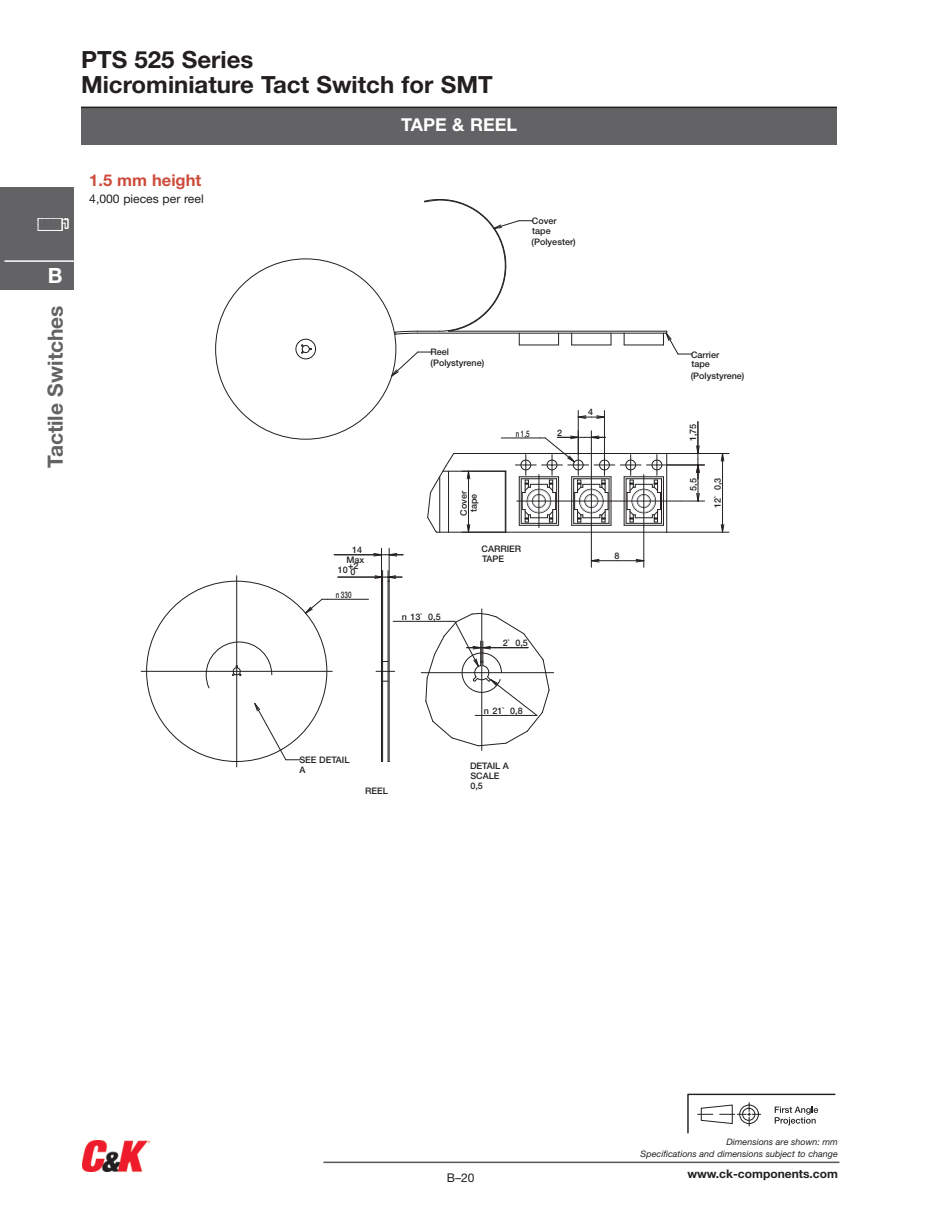
<style>
.page{position:relative;width:945px;height:1229px;background:#fff}
.page>*{position:absolute;margin:0;border:0;box-sizing:border-box;transform-origin:0 0}
.t1{font:700 23.7px/25.2px "Helvetica Neue";color:#231f20}
.t2{font:700 21px "Helvetica Neue";color:#636366}
.t3{font:700 21px "Helvetica Neue";color:#fff}
.t4{font:700 17.85px "Helvetica Neue";color:#fff}
.t5{font:700 16.35px "Helvetica Neue";color:#cd4b3b}
.t6{font:12px "Helvetica Neue";color:#231f20}
.t7{font:700 11.85px "Helvetica Neue";color:#231f20}
.t8{font:500 9px/9.9px "Helvetica Neue";color:#231f20}
.t9{font:500 9px "Helvetica Neue";color:#231f20;scale:.7 1}
.t10{font:italic 8.85px/11.9px "Helvetica Neue";color:#231f20;text-align:right}
</style>
<div class="page">
<hr style="left:323px;top:1161px;width:516px;height:2px;background:#57585a">
<img style="left:83px;top:1140px;width:66px;height:31px">
<div style="left:0;top:188px;width:74px;height:101px;background:#636366"></div>
<svg style="left:37px;top:218px;width:32px;height:13px"></svg>
<hr style="left:4px;top:260px;width:70px;height:2px;background:#fff">
<div style="left:81px;top:107px;width:756px;height:38px;background:#636366"></div>
<svg style="left:687px;top:1093px;width:149px;height:40px"></svg>
<hr style="left:81px;top:107px;width:756px;height:1px;background:#231f20">
<hr style="left:338px;top:576px;width:47px;height:1px;background:#231f20">
<hr style="left:667px;top:453px;width:62px;height:1px;background:#231f20">
<hr style="left:667px;top:532px;width:62px;height:1px;background:#231f20">
<hr style="left:722px;top:453px;width:1px;height:40px;background:#231f20">
<hr style="left:722px;top:493px;width:1px;height:39px;background:#231f20">
<svg style="left:720px;top:454px;width:5px;height:8px"></svg>
<svg style="left:720px;top:524px;width:5px;height:9px"></svg>
<hr style="left:698px;top:421px;width:1px;height:38px;background:#231f20">
<hr style="left:578px;top:410px;width:1px;height:44px;background:#231f20">
<hr style="left:604px;top:410px;width:1px;height:44px;background:#231f20">
<svg style="left:577px;top:415px;width:27px;height:4px"></svg>
<hr style="left:501px;top:437px;width:39px;height:1px;background:#231f20">
<hr style="left:468px;top:471px;width:1px;height:30px;background:#231f20">
<hr style="left:468px;top:501px;width:1px;height:31px;background:#231f20">
<svg style="left:466px;top:470px;width:5px;height:10px"></svg>
<svg style="left:466px;top:524px;width:5px;height:8px"></svg>
<hr style="left:591px;top:537px;width:1px;height:30px;background:#231f20">
<hr style="left:643px;top:527px;width:1px;height:40px;background:#231f20">
<svg style="left:590px;top:558px;width:55px;height:5px"></svg>
<hr style="left:381px;top:548px;width:1px;height:33px;background:#231f20">
<hr style="left:389px;top:548px;width:1px;height:33px;background:#231f20">
<hr style="left:334px;top:554px;width:51px;height:1px;background:#231f20">
<svg style="left:373px;top:552px;width:30px;height:5px"></svg>
<hr style="left:327px;top:599px;width:42px;height:1px;background:#231f20">
<hr style="left:393px;top:621px;width:56px;height:1px;background:#231f20">
<svg style="left:391px;top:351px;width:41px;height:26px"></svg>
<hr style="left:381px;top:581px;width:1px;height:180px;background:#231f20">
<hr style="left:382px;top:581px;width:1px;height:180px;background:#231f20">
<hr style="left:388px;top:581px;width:1px;height:180px;background:#231f20">
<hr style="left:389px;top:581px;width:1px;height:180px;background:#231f20">
<svg style="left:374px;top:570px;width:28px;height:12px"></svg>
<hr style="left:506px;top:471px;width:1px;height:61px;background:#231f20">
<hr style="left:437px;top:532px;width:230px;height:1px;background:#231f20">
<hr style="left:443px;top:471px;width:63px;height:1px;background:#231f20">
<hr style="left:454px;top:453px;width:213px;height:1px;background:#231f20">
<hr style="left:519px;top:344px;width:40px;height:1px;background:#231f20">
<hr style="left:572px;top:344px;width:39px;height:1px;background:#231f20">
<hr style="left:624px;top:344px;width:39px;height:1px;background:#231f20">
<hr style="left:417px;top:333px;width:250px;height:1px;background:#231f20">
<hr style="left:449px;top:331px;width:218px;height:1px;background:#231f20">
<svg style="left:571px;top:333px;width:1px;height:12px"></svg>
<svg style="left:611px;top:333px;width:1px;height:12px"></svg>
<svg style="left:624px;top:333px;width:1px;height:12px"></svg>
<svg style="left:663px;top:331px;width:29px;height:24px"></svg>
<svg style="left:301px;top:344px;width:11px;height:10px"></svg>
<svg style="left:394px;top:199px;width:139px;height:146px"></svg>
<svg style="left:141px;top:575px;width:191px;height:192px"></svg>
<svg style="left:376px;top:671px;width:19px;height:1px"></svg>
<svg style="left:421px;top:609px;width:133px;height:141px"></svg>
<svg style="left:427px;top:453px;width:28px;height:80px"></svg>
<svg style="left:505px;top:472px;width:1px;height:60px"></svg>
<svg style="left:515px;top:431px;width:190px;height:106px"></svg>
<div style="left:296px;top:339px;width:20px;height:20px;border:1px dashed #231f20;border-radius:50%"></div>
<div style="left:462px;top:652px;width:40px;height:40px;border:1px dashed #231f20;border-radius:50%"></div>
<h2 class="t3" style="left:48px;top:268px;width:16px">B</h2>
<h2 class="t2" style="left:48px;top:468px;width:164px;rotate:-90deg">Tactile Switches</h2>
<h1 class="t1" style="left:81px;top:49px;width:413px">PTS 525 Series<br>Microminiature Tact Switch for SMT</h1>
<h3 class="t4" style="left:401px;top:118px;width:118px">TAPE &amp; REEL</h3>
<h3 class="t5" style="left:89px;top:174px;width:114px">1.5 mm height</h3>
<h3 class="t6" style="left:89px;top:194px;width:116px">4,000 pieces per reel</h3>
<p class="t8" style="left:532px;top:217px;width:26px">Cover tape</p>
<p class="t8" style="left:532px;top:238px;width:46px">(Polyester)</p>
<p class="t8" style="left:346px;top:546px;width:19px;text-align:center">14<br>Max</p>
<p class="t9" style="left:336px;top:592px;width:24px">n 330</p>
<p class="t8" style="left:338px;top:565px;width:12px">10</p>
<p class="t8" style="left:348px;top:563px;width:12px;line-height:6.4px">+2<br>0</p>
<p class="t8" style="left:431px;top:347px;width:55px;line-height:11.1px">Reel (Polystyrene)</p>
<p class="t8" style="left:460px;top:515px;width:26px;text-align:center;rotate:-90deg">Cover tape</p>
<p class="t9" style="left:516px;top:430px;width:21px">n 1,5</p>
<p class="t8" style="left:402px;top:612px;width:41px">n 13` 0,5</p>
<p class="t8" style="left:482px;top:544px;width:41px">CARRIER<br>TAPE</p>
<p class="t8" style="left:503px;top:638px;width:27px">2` 0,5</p>
<p class="t8" style="left:557px;top:428px;width:7px">2</p>
<p class="t8" style="left:588px;top:408px;width:7px">4</p>
<p class="t8" style="left:614px;top:552px;width:7px">8</p>
<p class="t8" style="left:484px;top:706px;width:41px">n 21` 0,8</p>
<p class="t8" style="left:299px;top:755px;width:52px">SEE DETAIL<br>A</p>
<p class="t8" style="left:470px;top:762px;width:40px">DETAIL A<br>SCALE<br>0,5</p>
<p class="t8" style="left:365px;top:786px;width:24px">REEL</p>
<p class="t8" style="left:691px;top:350px;width:30px">Carrier tape</p>
<p class="t8" style="left:691px;top:371px;width:55px">(Polystyrene)</p>
<p class="t8" style="left:689px;top:441px;width:19px;rotate:-90deg">1,75</p>
<p class="t8" style="left:689px;top:491px;width:14px;rotate:-90deg">5,5</p>
<p class="t8" style="left:714px;top:508px;width:32px;rotate:-90deg">12` 0,3</p>
<h3 class="t6" style="left:447px;top:1173px;width:29px">B–20</h3>
<p class="t10" style="left:641px;top:1136px;width:199px">Dimensions are shown: mm<br>Specifications and dimensions subject to change</p>
<h3 class="t7" style="left:687px;top:1169px;width:152px">www.ck-components.com</h3>
</div>
